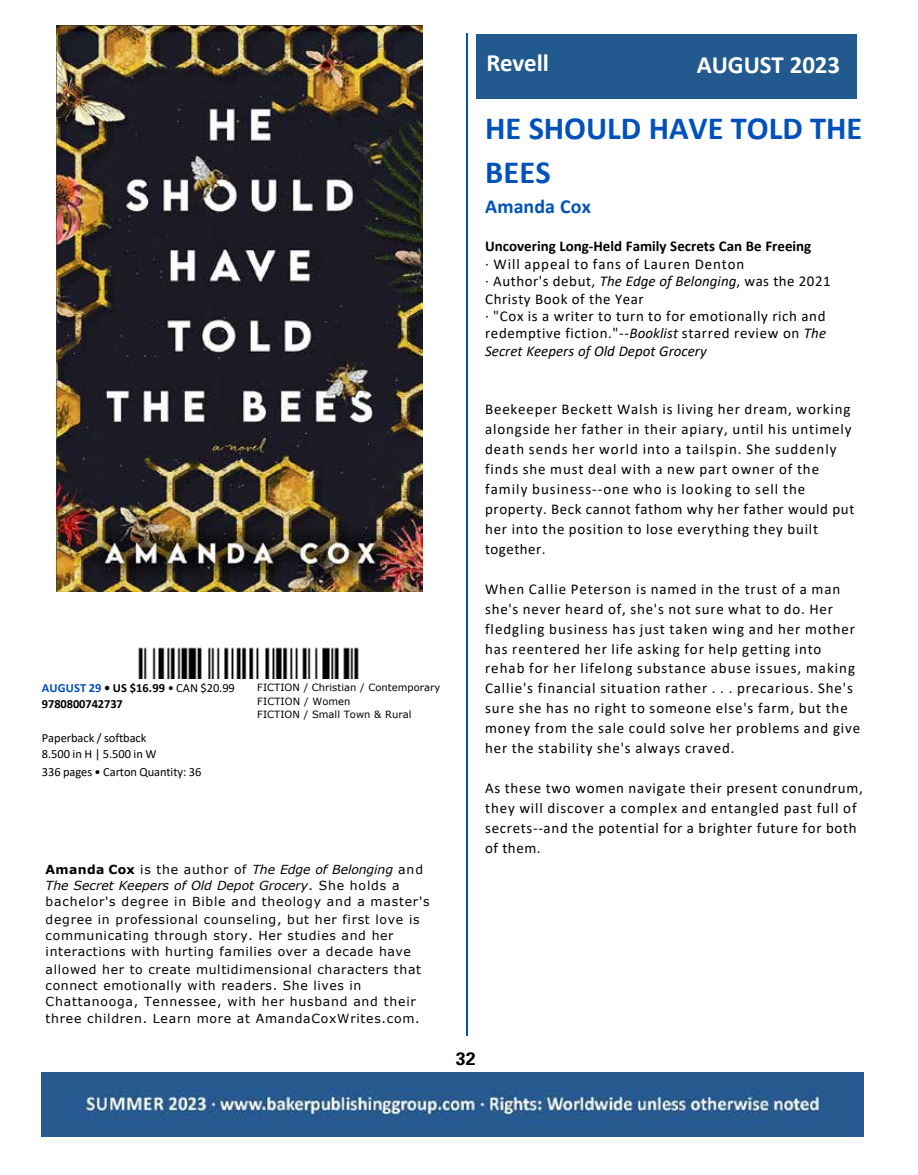
<style>
.page{position:relative;width:918px;height:1175px;background:#fff}
.page>*{position:absolute;margin:0;border:0;box-sizing:border-box;transform-origin:0 0}
.t1{font:700 32.4px/43.5px "Calibri";color:#0051bc}
.t2{font:700 24.9px "Calibri";letter-spacing:-.005em;color:#fff}
.t3{font:700 19.95px "Calibri";letter-spacing:.005em;color:#0051bc}
.t4{font:700 18px "Univers";color:#000}
.t5{font:15px/20px "Calibri";letter-spacing:.055em;color:#000}
.t6{font:700 15px "Calibri";color:#000}
.t7{font:12.45px/16.2px "Verdana";letter-spacing:.055em;color:#000}
.t8{font:12.45px/16.2px "Calibri";letter-spacing:-.005em;color:#000}
.t9{font:700 12.45px/16.2px "Calibri";letter-spacing:-.005em;color:#000}
.t10{font:9.9px/13.6px "Verdana";letter-spacing:.005em;color:#000}
.s1{font-style:italic}
.s2{color:#0051bc}
.s3{font-weight:400}
.s4{font-weight:700}
</style>
<div class="page">
<img style="left:57px;top:26px;width:366px;height:565px">
<img style="left:138px;top:647px;width:221px;height:31px">
<hr style="left:466px;top:33px;width:2px;height:1002px;background:#0051bc">
<div style="left:476px;top:34px;width:380px;height:64px;background:#22598f"></div>
<img style="left:42px;top:1072px;width:822px;height:64px">
<h2 class="t2" style="left:486px;top:45px;width:64px">Revell</h2>
<h2 class="t2" style="left:697px;top:47px;width:145px">AUGUST 2023</h2>
<h1 class="t1" style="left:485px;top:106px;width:379px">HE SHOULD HAVE TOLD THE<br>BEES</h1>
<h3 class="t3" style="left:485px;top:192px;width:107px">Amanda Cox</h3>
<p class="t6" style="left:485px;top:236px;width:328px">Uncovering Long-Held Family Secrets Can Be Freeing</p>
<p class="t5" style="left:485px;top:254px;width:347px;line-height:17.4px">· Will appeal to fans of Lauren Denton<br>· Author's debut, <span class="s1">The Edge of Belonging</span>, was the 2021<br>Christy Book of the Year<br>· "Cox is a writer to turn to for emotionally rich and redemptive fiction."--<span class="s1">Booklist</span> starred review on <span class="s1">The Secret Keepers of Old Depot Grocery</span></p>
<p class="t9" style="left:42px;top:679px;width:195px"><span class="s2">AUGUST 29</span> • US $16.99 <span class="s3">• CAN $20.99<br></span>9780800742737</p>
<p class="t8" style="left:42px;top:729px;width:116px">Paperback / softback<br>8.500 in H | 5.500 in W</p>
<p class="t8" style="left:42px;top:763px;width:161px">336 pages • Carton Quantity: 36</p>
<p class="t10" style="left:257px;top:680px;width:185px">FICTION / Christian / Contemporary<br>FICTION / Women<br>FICTION / Small Town &amp; Rural</p>
<p class="t7" style="left:46px;top:861px;width:385px"><span class="s4">Amanda Cox</span> is the author of <span class="s1">The Edge of Belonging</span> and<br><span class="s1">The Secret Keepers of Old Depot Grocery</span>. She holds a bachelor's degree in Bible and theology and a master's</p>
<p class="t7" style="left:46px;top:911px;width:375px">degree in professional counseling, but her first love is communicating through story. Her studies and her interactions with hurting families over a decade have</p>
<p class="t7" style="left:46px;top:960px;width:377px">allowed her to create multidimensional characters that connect emotionally with readers. She lives in<br>Chattanooga, Tennessee, with her husband and their</p>
<p class="t7" style="left:46px;top:1010px;width:376px">three children. Learn more at AmandaCoxWrites.com.</p>
<p class="t5" style="left:485px;top:399px;width:371px">Beekeeper Beckett Walsh is living her dream, working alongside her father in their apiary, until his untimely death sends her world into a tailspin. She suddenly finds she must deal with a new part owner of the family business--one who is looking to sell the property. Beck cannot fathom why her father would put her into the position to lose everything they built together.</p>
<p class="t5" style="left:485px;top:578px;width:377px">When Callie Peterson is named in the trust of a man she's never heard of, she's not sure what to do. Her fledgling business has just taken wing and her mother has reentered her life asking for help getting into rehab for her lifelong substance abuse issues, making Callie's financial situation rather . . . precarious. She's sure she has no right to someone else's farm, but the money from the sale could solve her problems and give her the stability she's always craved.</p>
<p class="t5" style="left:485px;top:777px;width:379px">As these two women navigate their present conundrum, they will discover a complex and entangled past full of secrets--and the potential for a brighter future for both of them.</p>
<p class="t4" style="left:456px;top:1048px;width:22px">32</p>
</div>
